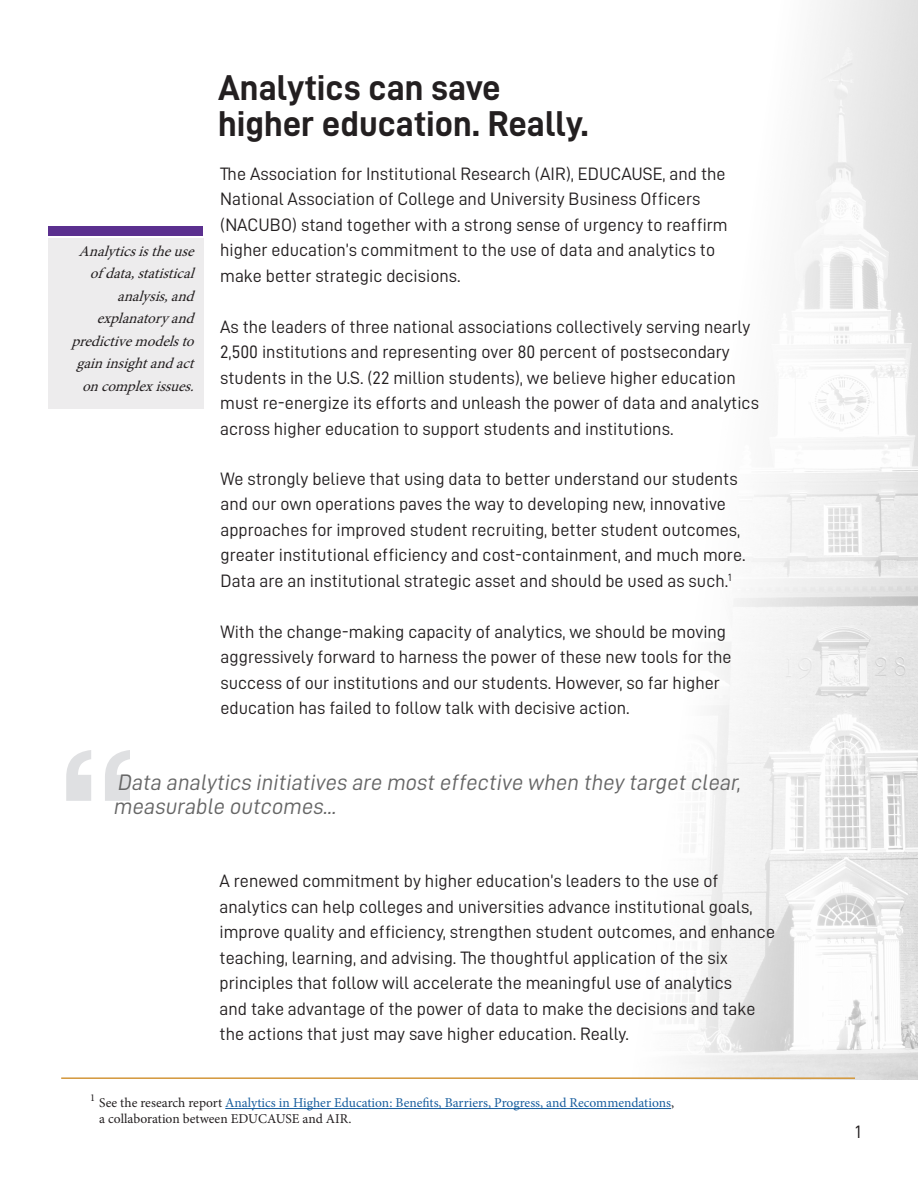
<style>
.page{position:relative;width:918px;height:1188px;background:#fff}
.page>*{position:absolute;margin:0;border:0;box-sizing:border-box;transform-origin:0 0}
.t1{font:900 condensed 163.5px "Swiss 721 BT";color:#b6b7bc}
.t2{font:36px "D DIN Bold";color:#231f20}
.t3{font:italic 22.5px/24px "D DIN";color:#666}
.t4{font:18px/25.5px "D DIN";color:#231f20}
.t5{font:italic 15px/22.5px "Minion Pro";color:#231f20;text-align:right}
.t6{font:13.5px "Minion Pro";color:#175d9e}
.t7{font:13.5px "Minion Pro";color:#231f20}
.s1{color:#231f20}
</style>
<div class="page">
<img style="left:671px;top:0;width:247px;height:1079px">
<div style="left:48px;top:238px;width:155px;height:170px;background:#edeced"></div>
<hr style="left:225px;top:1108px;width:446px;height:1px;background:#175d9e">
<div style="left:48px;top:226px;width:155px;height:10px;background:#5b308f"></div>
<hr style="left:61px;top:1077px;width:794px;height:2px;background:#d3973a">
<p class="t5" style="left:79px;top:240px;width:123px">Analyticsistheuse</p>
<p class="t5" style="left:90px;top:262px;width:111px">of data,statistical analysis,and</p>
<p class="t5" style="left:71px;top:307px;width:130px">explanatoryand predictivemodelsto gaininsightandact oncomplexissues.</p>
<p class="t2" style="left:218px;top:68px;width:284px">Analytics can save</p>
<p class="t2" style="left:218px;top:104px;width:372px">higher education. Really.</p>
<p class="t4" style="left:220px;top:160px;width:507px">The Association for Institutional Research (AIR), EDUCAUSE, and the</p>
<p class="t4" style="left:220px;top:186px;width:482px">National Association of College and University Business Officers</p>
<p class="t4" style="left:220px;top:211px;width:509px">(NACUBO) stand together with a strong sense of urgency to reaffirm</p>
<p class="t4" style="left:220px;top:237px;width:496px">higher education’s commitment to the use of data and analytics to</p>
<p class="t4" style="left:220px;top:262px;width:242px">make better strategic decisions.</p>
<p class="t4" style="left:220px;top:313px;width:532px">As the leaders of three national associations collectively serving nearly</p>
<p class="t4" style="left:220px;top:339px;width:511px">2,500 institutions and representing over 80 percent of postsecondary</p>
<p class="t4" style="left:220px;top:364px;width:517px">students in the U.S. (22 million students), we believe higher education</p>
<p class="t4" style="left:220px;top:390px;width:540px">must re-energize its efforts and unleash the power of data and analytics across higher education to support students and institutions.</p>
<p class="t4" style="left:220px;top:466px;width:519px">We strongly believe that using data to better understand our students</p>
<p class="t4" style="left:220px;top:491px;width:507px">and our own operations paves the way to developing new, innovative</p>
<p class="t4" style="left:220px;top:517px;width:521px">approaches for improved student recruiting, better student outcomes,</p>
<p class="t4" style="left:220px;top:542px;width:527px">greater institutional efficiency and cost-containment, and much more.</p>
<p class="t4" style="left:220px;top:568px;width:513px">Data are an institutional strategic asset and should be used as such.<sup>1</sup></p>
<p class="t4" style="left:220px;top:619px;width:507px">With the change-making capacity of analytics, we should be moving</p>
<p class="t4" style="left:220px;top:644px;width:513px">aggressively forward to harness the power of these new tools for the</p>
<p class="t4" style="left:220px;top:670px;width:501px">success of our institutions and our students. However, so far higher</p>
<p class="t4" style="left:220px;top:695px;width:411px">education has failed to follow talk with decisive action.</p>
<h1 class="t1" style="left:56px;top:718px;width:85px">“</h1>
<p class="t3" style="left:113px;top:770px;width:632px">Data analytics initiatives are most effective when they target clear, measurable outcomes...</p>
<p class="t4" style="left:220px;top:868px;width:500px">A renewed commitment by higher education’s leaders to the use of</p>
<p class="t4" style="left:220px;top:893px;width:557px">analytics can help colleges and universities advance institutional goals, improve quality and efficiency, strengthen student outcomes, and enhance teaching, learning, and advising. The thoughtful application of the six</p>
<p class="t4" style="left:220px;top:970px;width:514px">principles that follow will accelerate the meaningful use of analytics</p>
<p class="t4" style="left:220px;top:995px;width:537px">and take advantage of the power of data to make the decisions and take</p>
<p class="t4" style="left:220px;top:1021px;width:411px">the actions that just may save higher education. Really.</p>
<p class="t6" style="left:90px;top:1094px;width:586px"><sup>1</sup> <span class="s1">See the research report</span> Analytics in Higher Education: Benefits, Barriers, Progress, and Recommendations<span class="s1">,</span></p>
<p class="t7" style="left:99px;top:1110px;width:254px">a collaboration between EDUCAUSE and AIR.</p>
<p class="t4" style="left:855px;top:1119px;width:7px">1</p>
</div>
